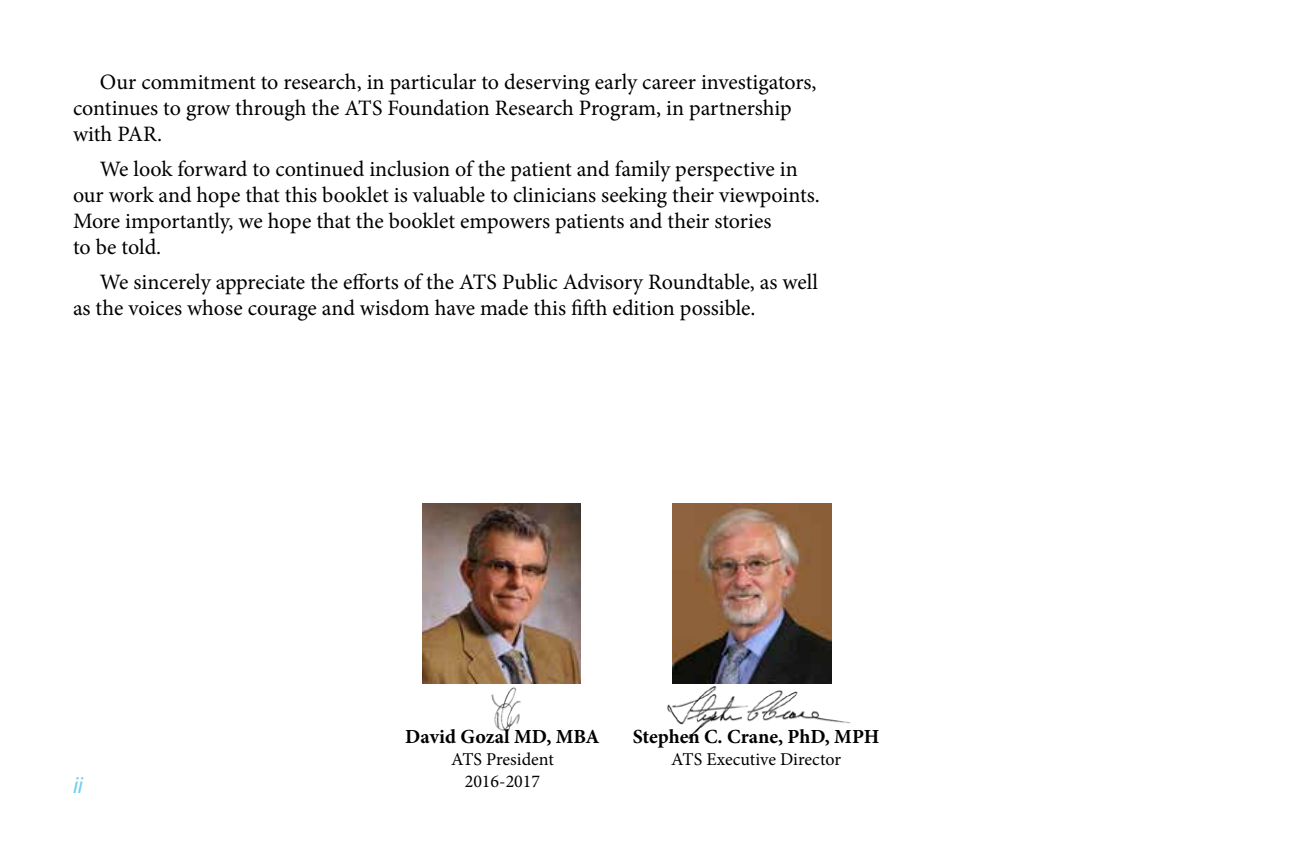
<style>
.page{position:relative;width:1296px;height:864px;background:#fff}
.page>*{position:absolute;margin:0;border:0;box-sizing:border-box;transform-origin:0 0}
.t1{font:22px/26px "Minion Pro";color:#000}
.t2{font:italic 22px "Helvetica";color:#74cfea}
.t3{font:700 20px "Minion Pro";color:#000}
.t4{font:18px/22px "Minion Pro";color:#000;text-align:center}
</style>
<div class="page">
<img style="left:491px;top:687px;width:30px;height:46px">
<img style="left:423px;top:504px;width:158px;height:180px">
<img style="left:667px;top:686px;width:184px;height:54px">
<img style="left:673px;top:504px;width:158px;height:180px">
<p class="t1" style="left:73px;top:69px;width:745px;text-indent:27px">Our commitment to research, in particular to deserving early career investigators, continues to grow through the ATS Foundation Research Program, in partnership with PAR.</p>
<p class="t1" style="left:73px;top:156px;width:748px;text-indent:27px">We look forward to continued inclusion of the patient and family perspective in our work and hope that this booklet is valuable to clinicians seeking their viewpoints.<br>More importantly, we hope that the booklet empowers patients and their stories<br>to be told.</p>
<p class="t1" style="left:73px;top:269px;width:746px;text-indent:27px">We sincerely appreciate the efforts of the ATS Public Advisory Roundtable, as well as the voices whose courage and wisdom have made this fifth edition possible.</p>
<p class="t2" style="left:72px;top:768px;width:11px">ii</p>
<p class="t3" style="left:405px;top:722px;width:196px">David Gozal MD, MBA</p>
<p class="t4" style="left:451px;top:748px;width:104px">ATS President<br>2016-2017</p>
<p class="t3" style="left:633px;top:722px;width:248px">Stephen C. Crane, PhD, MPH</p>
<p class="t4" style="left:671px;top:748px;width:171px">ATS Executive Director</p>
</div>
